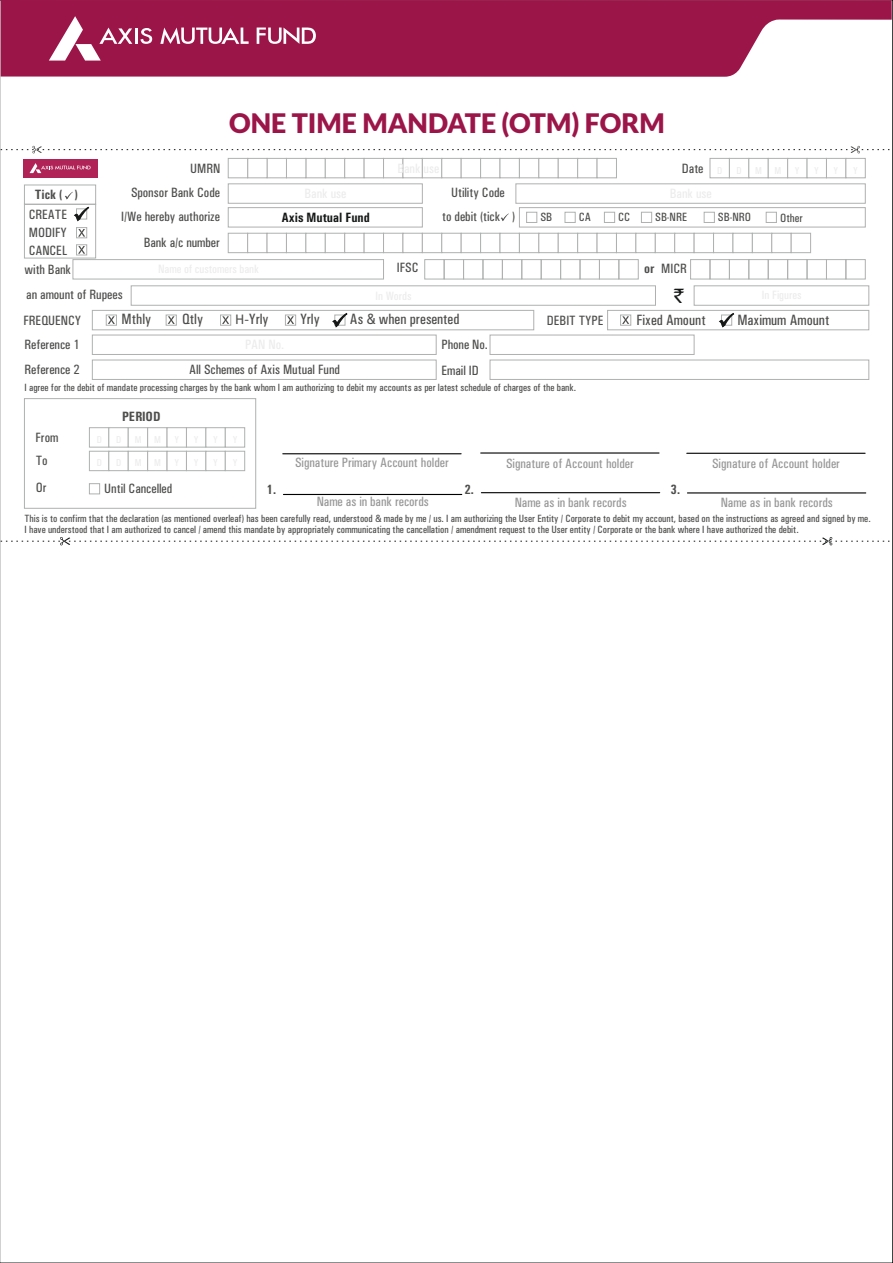
<style>
.page{position:relative;width:893px;height:1263px;background:#fff}
.page>*{position:absolute;margin:0;border:0;box-sizing:border-box;transform-origin:0 0}
.t1{font:900 27px "Lato";color:#9c1548}
.t2{font:19.65px "Rupee Foradian";color:#151616}
.t3{font:500 condensed 15px "Univers";color:#4e4e4d}
.t4{font:500 condensed 13.5px/25.3px "Univers";color:#4e4e4d}
.t5{font:500 condensed 13.5px "Univers";color:#989899}
.t6{font:700 condensed 13.5px "Univers";color:#4e4e4d}
.t7{font:700 condensed 13.5px "Univers";color:#151616}
.t8{font:500 condensed 12px "Univers";color:#4e4e4d}
.t9{font:500 condensed 10.5px/11.7px "Univers";color:#4e4e4d}
.s1{font-family:"Calibri";font-weight:400;font-stretch:normal}
</style>
<div class="page">
<svg style="left:1px;top:0;width:891px;height:77px;background:#a93460"></svg>
<svg style="left:49px;top:16px;width:83px;height:45px"></svg>
<hr style="left:135px;top:28px;width:3px;height:16px;background:#fff">
<svg style="left:140px;top:28px;width:12px;height:16px"></svg>
<svg style="left:257px;top:28px;width:59px;height:16px"></svg>
<svg style="left:160px;top:28px;width:89px;height:16px"></svg>
<hr style="left:283px;top:453px;width:178px;height:1px;background:#000">
<hr style="left:283px;top:494px;width:179px;height:1px;background:#000">
<hr style="left:481px;top:452px;width:178px;height:2px;background:#000">
<hr style="left:481px;top:492px;width:179px;height:1px;background:#000">
<hr style="left:687px;top:453px;width:178px;height:1px;background:#000">
<hr style="left:687px;top:492px;width:179px;height:1px;background:#000">
<div style="left:24px;top:204px;width:72px;height:54px;border:1px solid #afb0b0"></div>
<div style="left:73px;top:259px;width:311px;height:20px;border:1px solid #afb0b0"></div>
<div style="left:710px;top:259px;width:20px;height:20px;border:1px solid #afb0b0"></div>
<div style="left:729px;top:259px;width:20px;height:20px;border:1px solid #afb0b0"></div>
<div style="left:748px;top:259px;width:21px;height:20px;border:1px solid #afb0b0"></div>
<div style="left:768px;top:259px;width:20px;height:20px;border:1px solid #afb0b0"></div>
<div style="left:787px;top:259px;width:20px;height:20px;border:1px solid #afb0b0"></div>
<div style="left:807px;top:259px;width:20px;height:20px;border:1px solid #afb0b0"></div>
<div style="left:826px;top:259px;width:20px;height:20px;border:1px solid #afb0b0"></div>
<div style="left:845px;top:259px;width:21px;height:20px;border:1px solid #afb0b0"></div>
<div style="left:690px;top:259px;width:20px;height:20px;border:1px solid #afb0b0"></div>
<div style="left:131px;top:285px;width:525px;height:21px;border:1px solid #afb0b0"></div>
<div style="left:694px;top:285px;width:175px;height:21px;border:1px solid #afb0b0"></div>
<div style="left:92px;top:310px;width:442px;height:20px;border:1px solid #afb0b0"></div>
<div style="left:607px;top:310px;width:262px;height:20px;border:1px solid #afb0b0"></div>
<div style="left:92px;top:335px;width:345px;height:20px;border:1px solid #afb0b0"></div>
<div style="left:92px;top:360px;width:345px;height:20px;border:1px solid #afb0b0"></div>
<div style="left:490px;top:360px;width:379px;height:20px;border:1px solid #afb0b0"></div>
<div style="left:24px;top:398px;width:232px;height:111px;border:1px solid #afb0b0"></div>
<svg style="left:719px;top:313px;width:16px;height:15px"></svg>
<svg style="left:165px;top:314px;width:12px;height:12px"></svg>
<svg style="left:220px;top:314px;width:11px;height:12px"></svg>
<svg style="left:285px;top:314px;width:11px;height:12px"></svg>
<svg style="left:620px;top:314px;width:11px;height:12px"></svg>
<div style="left:424px;top:259px;width:20px;height:20px;border:1px solid #afb0b0"></div>
<div style="left:444px;top:259px;width:20px;height:20px;border:1px solid #afb0b0"></div>
<div style="left:463px;top:259px;width:20px;height:20px;border:1px solid #afb0b0"></div>
<div style="left:483px;top:259px;width:20px;height:20px;border:1px solid #afb0b0"></div>
<div style="left:502px;top:259px;width:20px;height:20px;border:1px solid #afb0b0"></div>
<div style="left:521px;top:259px;width:21px;height:20px;border:1px solid #afb0b0"></div>
<div style="left:541px;top:259px;width:20px;height:20px;border:1px solid #afb0b0"></div>
<div style="left:560px;top:259px;width:20px;height:20px;border:1px solid #afb0b0"></div>
<div style="left:580px;top:259px;width:20px;height:20px;border:1px solid #afb0b0"></div>
<div style="left:618px;top:259px;width:21px;height:20px;border:1px solid #afb0b0"></div>
<div style="left:599px;top:259px;width:20px;height:20px;border:1px solid #afb0b0"></div>
<div style="left:490px;top:335px;width:204px;height:20px;border:1px solid #afb0b0"></div>
<svg style="left:89px;top:427px;width:156px;height:44px"></svg>
<svg style="left:89px;top:483px;width:11px;height:12px"></svg>
<svg style="left:332px;top:313px;width:16px;height:15px"></svg>
<svg style="left:105px;top:314px;width:12px;height:12px"></svg>
<svg style="left:1px;top:537px;width:889px;height:8px"></svg>
<svg style="left:1px;top:146px;width:889px;height:110px"></svg>
<p class="t6" style="left:35px;top:189px;width:44px">Tick ( )</p>
<h1 class="t1" style="left:229px;top:111px;width:437px">ONE TIME MANDATE (OTM) FORM</h1>
<p class="t4" style="left:190px;top:157px;width:32px">UMRN</p>
<p class="t4" style="left:682px;top:157px;width:23px">Date</p>
<p class="t4" style="left:131px;top:181px;width:90px">Sponsor Bank Code</p>
<p class="t4" style="left:451px;top:181px;width:55px">Utility Code</p>
<p class="t4" style="left:29px;top:206px;width:40px;line-height:18.1px;text-align:justify">CREATE MODIFY CANCEL</p>
<p class="t4" style="left:121px;top:205px;width:100px">I/We hereby authorize</p>
<p class="t4" style="left:442px;top:205px;width:74px">to debit (tick )</p>
<p class="t4" style="left:144px;top:231px;width:78px">Bank a/c number</p>
<p class="t4" style="left:24px;top:258px;width:101px">with Bank<br>an amount of Rupees<br>FREQUENCY</p>
<p class="t7" style="left:281px;top:213px;width:90px">Axis Mutual Fund</p>
<p class="t8" style="left:540px;top:213px;width:13px">SB</p>
<p class="t8" style="left:579px;top:213px;width:14px">CA</p>
<p class="t8" style="left:618px;top:213px;width:13px">CC</p>
<p class="t8" style="left:655px;top:213px;width:33px">SB-NRE</p>
<p class="t8" style="left:718px;top:213px;width:34px">SB-NRO</p>
<p class="t8" style="left:780px;top:213px;width:24px">Other</p>
<p class="t4" style="left:397px;top:256px;width:23px">IFSC</p>
<p class="t4" style="left:661px;top:257px;width:27px">MICR</p>
<p class="t6" style="left:644px;top:263px;width:12px">or</p>
<h2 class="t2" style="left:674px;top:288px;width:11px">`</h2>
<h3 class="t3" style="left:122px;top:314px;width:31px">Mthly</h3>
<h3 class="t3" style="left:182px;top:314px;width:22px">Qtly</h3>
<h3 class="t3" style="left:235px;top:314px;width:35px"><span class="s1">H-</span>Yrly</h3>
<h3 class="t3" style="left:300px;top:314px;width:21px">Yrly</h3>
<h3 class="t3" style="left:350px;top:314px;width:111px">As &amp; when presented</h3>
<p class="t4" style="left:547px;top:309px;width:58px">DEBIT TYPE</p>
<p class="t4" style="left:441px;top:359px;width:39px">Email ID</p>
<h3 class="t3" style="left:636px;top:315px;width:71px">Fixed Amount</h3>
<h3 class="t3" style="left:737px;top:315px;width:94px">Maximum Amount</h3>
<p class="t4" style="left:24px;top:333px;width:57px">Reference 1<br>Reference 2</p>
<p class="t4" style="left:441px;top:333px;width:48px">Phone No.</p>
<p class="t4" style="left:189px;top:358px;width:152px">All Schemes of Axis Mutual Fund</p>
<p class="t9" style="left:24px;top:382px;width:553px">I agree for the debit of mandate processing charges by the bank whom I am authorizing to debit my accounts as per latest schedule of charges of the bank.</p>
<p class="t6" style="left:122px;top:411px;width:40px">PERIOD</p>
<p class="t4" style="left:35px;top:426px;width:24px;line-height:23.5px">From<br>To</p>
<p class="t4" style="left:36px;top:475px;width:12px">Or</p>
<p class="t4" style="left:104px;top:477px;width:69px">Until Cancelled</p>
<p class="t5" style="left:295px;top:458px;width:155px">Signature Primary Account holder</p>
<p class="t5" style="left:317px;top:497px;width:114px">Name as in bank records</p>
<p class="t5" style="left:506px;top:458px;width:129px">Signature of Account holder</p>
<p class="t5" style="left:515px;top:497px;width:114px">Name as in bank records</p>
<p class="t5" style="left:712px;top:458px;width:129px">Signature of Account holder</p>
<p class="t5" style="left:721px;top:498px;width:114px">Name as in bank records</p>
<p class="t9" style="left:24px;top:513px;width:848px">This is to confirm that the declaration (as mentioned overleaf) has been carefully read, understood &amp; made by me / us. I am authorizing the User Entity / Corporate to debit my account, based on the instructions as agreed and signed by me.<br>I have understood that I am authorized to cancel / amend this mandate by appropriately communicating the cancellation / amendment request to the User entity / Corporate or the bank where I have authorized the debit.</p>
<p class="t6" style="left:671px;top:485px;width:11px">3.</p>
<p class="t6" style="left:267px;top:485px;width:11px">1.</p>
<p class="t6" style="left:464px;top:485px;width:11px">2.</p>
</div>
